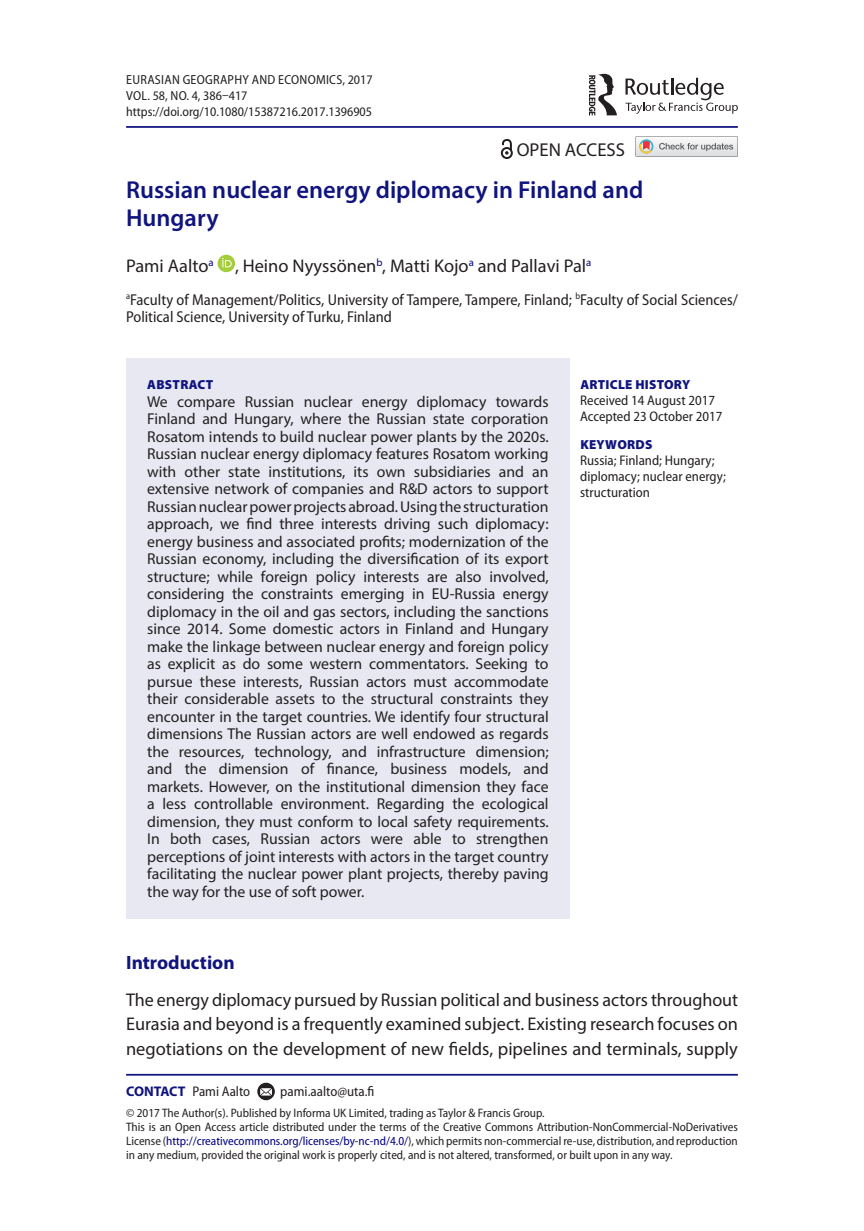
<style>
.page{position:relative;width:864px;height:1231px;background:#fff}
.page>*{position:absolute;margin:0;border:0;box-sizing:border-box;transform-origin:0 0}
.t1{font:600 24.5px/28px "Myriad Pro";color:#10147e}
.t2{font:700 19.25px "Myriad Pro";color:#10147e}
.t3{font:18.72px "Myriad Pro";color:#231f20}
.t4{font:18.38px/24.5px "Myriad Pro";color:#231f20;text-align:justify}
.t5{font:15.75px/17.5px "Myriad Pro";color:#231f20;text-align:justify}
.t6{font:semi-condensed 15.75px/17.5px "Myriad Pro";color:#231f20}
.t7{font:semi-condensed 14px/15.8px "Myriad Pro";color:#231f20}
.t8{font:semi-condensed 13.12px/15.8px "Myriad Pro";color:#231f20}
.t9{font:900 13.12px "Myriad Pro";letter-spacing:.02em;color:#10147e}
.t10{font:semi-condensed 12.25px/14px "Myriad Pro";color:#231f20}
.s1{font-weight:700;font-stretch:normal;color:#10147e}
.s2{color:#000080}
</style>
<div class="page">
<hr style="left:126px;top:126px;width:611px;height:2px;background:#10147e">
<div style="left:126px;top:358px;width:443px;height:560px;background:#e7e8f2"></div>
<svg style="left:217px;top:255px;width:18px;height:17px"></svg>
<svg style="left:222px;top:258px;width:9px;height:9px"></svg>
<hr style="left:126px;top:1073px;width:611px;height:2px;background:#10147e">
<svg style="left:257px;top:1082px;width:18px;height:18px"></svg>
<svg style="left:260px;top:1088px;width:12px;height:7px"></svg>
<svg style="left:625px;top:78px;width:112px;height:36px"></svg>
<svg style="left:588px;top:74px;width:28px;height:41px"></svg>
<svg style="left:635px;top:136px;width:102px;height:20px"></svg>
<svg style="left:500px;top:139px;width:12px;height:20px"></svg>
<p class="t8" style="left:126px;top:72px;width:248px">Eurasian Geography and Economics, 2017<br>VOL. 58, NO. 4, 386–417 https://doi.org/10.1080/15387216.2017.1396905</p>
<p class="t3" style="left:516px;top:138px;width:110px">OPEN ACCESS</p>
<h1 class="t1" style="left:126px;top:175px;width:518px">Russian nuclear energy diplomacy in Finland and<br>Hungary</h1>
<p class="t4" style="left:126px;top:253px;width:466px">Pami Aalto<sup>a</sup> , Heino Nyyssönen<sup>b</sup>, Matti Kojo<sup>a</sup> and Pallavi Pal<sup>a</sup></p>
<p class="t6" style="left:126px;top:291px;width:613px"><sup>a</sup>Faculty of Management/Politics, University of Tampere, Tampere, Finland; <sup>b</sup>Faculty of Social Sciences/<br>Political Science, University of Turku, Finland</p>
<p class="t9" style="left:147px;top:377px;width:68px">ABSTRACT</p>
<p class="t5" style="left:147px;top:392px;width:403px">We compare Russian nuclear energy diplomacy towards Finland and Hungary, where the Russian state corporation Rosatom intends to build nuclear power plants by the 2020s.<br>Russian nuclear energy diplomacy features Rosatom working with other state institutions, its own subsidiaries and an extensive network of companies and R&amp;D actors to support Russian nuclear power projects abroad. Using the structuration approach, we find three interests driving such diplomacy: energy business and associated profits; modernization of the Russian economy, including the diversification of its export structure; while foreign policy interests are also involved, considering the constraints emerging in EU-Russia energy diplomacy in the oil and gas sectors, including the sanctions since 2014. Some domestic actors in Finland and Hungary make the linkage between nuclear energy and foreign policy as explicit as do some western commentators. Seeking to pursue these interests, Russian actors must accommodate their considerable assets to the structural constraints they encounter in the target countries. We identify four structural dimensions The Russian actors are well endowed as regards the resources, technology, and infrastructure dimension; and the dimension of finance, business models, and markets. However, on the institutional dimension they face a less controllable environment. Regarding the ecological dimension, they must conform to local safety requirements.<br>In both cases, Russian actors were able to strengthen perceptions of joint interests with actors in the target country facilitating the nuclear power plant projects, thereby paving the way for the use of soft power.</p>
<p class="t9" style="left:580px;top:377px;width:111px">ARTICLE HISTORY</p>
<p class="t7" style="left:580px;top:392px;width:144px">Received 14 August 2017<br>Accepted 23 October 2017</p>
<p class="t9" style="left:580px;top:437px;width:74px">KEYWORDS</p>
<p class="t7" style="left:580px;top:453px;width:147px">Russia; Finland; Hungary; diplomacy; nuclear energy; structuration</p>
<p class="t2" style="left:126px;top:949px;width:110px">Introduction</p>
<p class="t4" style="left:126px;top:986px;width:613px">The energy diplomacy pursued by Russian political and business actors throughout Eurasia and beyond is a frequently examined subject. Existing research focuses on negotiations on the development of new fields, pipelines and terminals, supply</p>
<p class="t7" style="left:126px;top:1083px;width:126px"><span class="s1">CONTACT</span> Pami Aalto</p>
<p class="t7" style="left:280px;top:1083px;width:96px">pami.aalto@uta.fi</p>
<p class="t10" style="left:126px;top:1105px;width:613px">© 2017 The Author(s). Published by Informa UK Limited, trading as Taylor &amp; Francis Group.<br>This is an Open Access article distributed under the terms of the Creative Commons Attribution-NonCommercial-NoDerivatives License (<span class="s2">http://creativecommons.org/licenses/by-nc-nd/4.0/</span>), which permits non-commercial re-use, distribution, and reproduction in any medium, provided the original work is properly cited, and is not altered, transformed, or built upon in any way.</p>
</div>
